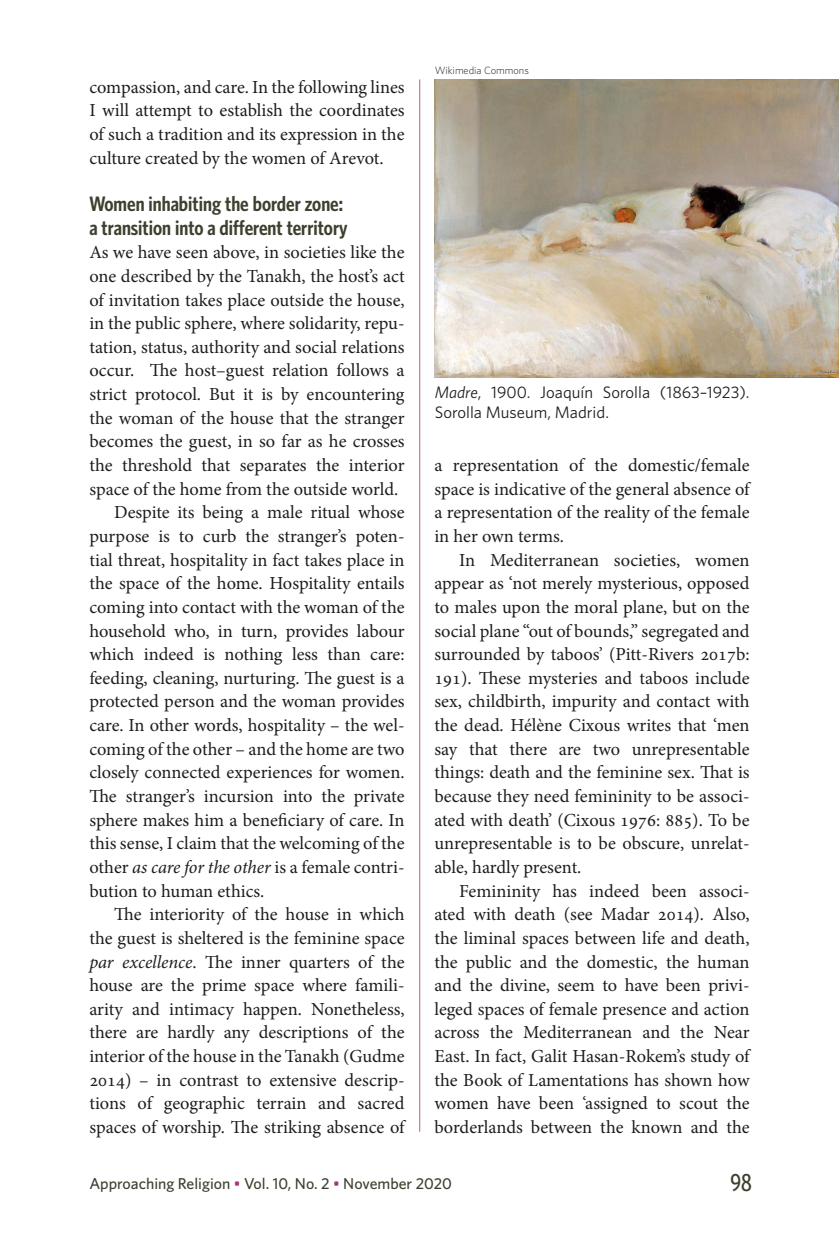
<style>
.page{position:relative;width:839px;height:1241px;background:#fff}
.page>*{position:absolute;margin:0;border:0;box-sizing:border-box;transform-origin:0 0}
.t1{font:500 24.5px "Whitney Condensed";color:#3d402e}
.Artikkelin_väliotsik{font:600 21px/23.6px "Whitney Condensed";color:#3d402e}
.Leipis{font:18.38px/23.6px "Minion Pro";color:#1d1d1b;text-align:justify}
.Leipis_1__kpl{font:18.38px/23.6px "Minion Pro";letter-spacing:-.005em;color:#1d1d1b;text-align:justify}
.Kuvateksti{font:16.62px/20.1px "Whitney";color:#1d1d1b}
.t2{font:500 15.75px "Whitney";color:#3d402e}
.Kuvateksti-2{font:300 10.5px "Whitney";color:#1d1d1b}
.s1{font-style:italic}
.s2{color:#a73570}
</style>
<div class="page">
<hr style="left:419px;top:79px;width:1px;height:1052px;background:#b95d8d">
<img style="left:434px;top:79px;width:404px;height:298px">
<p class="Leipis" style="left:89px;top:75px;width:317px">compassion, and care. In the following lines I will attempt to establish the coordinates of such a tradition and its expression in the culture created by the women of Arevot.</p>
<h3 class="Artikkelin_väliotsik" style="left:89px;top:191px;width:260px">Women inhabiting the border zone: a transition into a different territory</h3>
<p class="Leipis_1__kpl" style="left:89px;top:241px;width:317px">As we have seen above, in societies like the one described by the Tanakh, the host’s act of invitation takes place outside the house, in the public sphere, where solidarity, repu&shy;tation, status, authority and social relations occur. The host–guest relation follows a strict protocol. But it is by encountering the woman of the house that the stranger becomes the guest, in so far as he crosses the threshold that separates the interior space of the home from the outside world.</p>
<p class="Leipis" style="left:89px;top:500px;width:317px;text-indent:25px">Despite its being a male ritual whose purpose is to curb the stranger’s poten&shy;tial threat, hospitality in fact takes place in the space of the home. Hospitality entails coming into contact with the woman of the household who, in turn, provides labour which indeed is nothing less than care: feeding, cleaning, nurturing. The guest is a protected person and the woman provides care. In other words, hospitality – the wel&shy;coming of the other – and the home are two closely connected experiences for women.<br>The stranger’s incursion into the private sphere makes him a beneficiary of care. In this sense, I claim that the welcoming of the other <span class="s1">as care for the other</span> is a female contri&shy;bution to human ethics.</p>
<p class="Leipis" style="left:89px;top:902px;width:317px;text-indent:25px">The interiority of the house in which the guest is sheltered is the feminine space <span class="s1">par excellence</span>. The inner quarters of the house are the prime space where famili&shy;arity and intimacy happen. Nonetheless, there are hardly any descriptions of the interior of the house in the Tanakh (Gudme 2014) – in contrast to extensive descrip&shy;tions of geographic terrain and sacred spaces of worship. The striking absence of</p>
<p class="Kuvateksti-2" style="left:434px;top:63px;width:96px">Wikimedia Commons</p>
<p class="Kuvateksti" style="left:434px;top:382px;width:316px"><span class="s1">Madre</span>, 1900. Joaquín Sorolla (1863–1923).<br>Sorolla Museum, Madrid.</p>
<p class="Leipis" style="left:434px;top:453px;width:317px">a representation of the domestic/female space is indicative of the general absence of a representation of the reality of the female in her own terms.</p>
<p class="Leipis" style="left:434px;top:548px;width:317px;text-indent:25px">In Mediterranean societies, women appear as ‘not merely mysterious, opposed to males upon the moral plane, but on the social plane “out of bounds,” segregated and surrounded by taboos’ (Pitt-Rivers 2017b:<br>191). These mysteries and taboos include sex, childbirth, impurity and contact with the dead. Hélène Cixous writes that ‘men say that there are two unrepresentable things: death and the feminine sex. That is because they need femininity to be associ&shy;ated with death’ (Cixous 1976: 885). To be unrepresentable is to be obscure, unrelat&shy;able, hardly present.</p>
<p class="Leipis" style="left:434px;top:878px;width:317px;text-indent:25px">Femininity has indeed been associ&shy;ated with death (see Madar 2014). Also, the liminal spaces between life and death, the public and the domestic, the human and the divine, seem to have been privi&shy;leged spaces of female presence and action across the Mediterranean and the Near East. In fact, Galit Hasan-Rokem’s study of the Book of Lamentations has shown how women have been ‘assigned to scout the borderlands between the known and the</p>
<p class="t2" style="left:89px;top:1172px;width:364px">Approaching Religion <span class="s2">•</span> Vol. 10, No. 2 <span class="s2">•</span> November 2020</p>
<h1 class="t1" style="left:730px;top:1167px;width:23px">98</h1>
</div>
